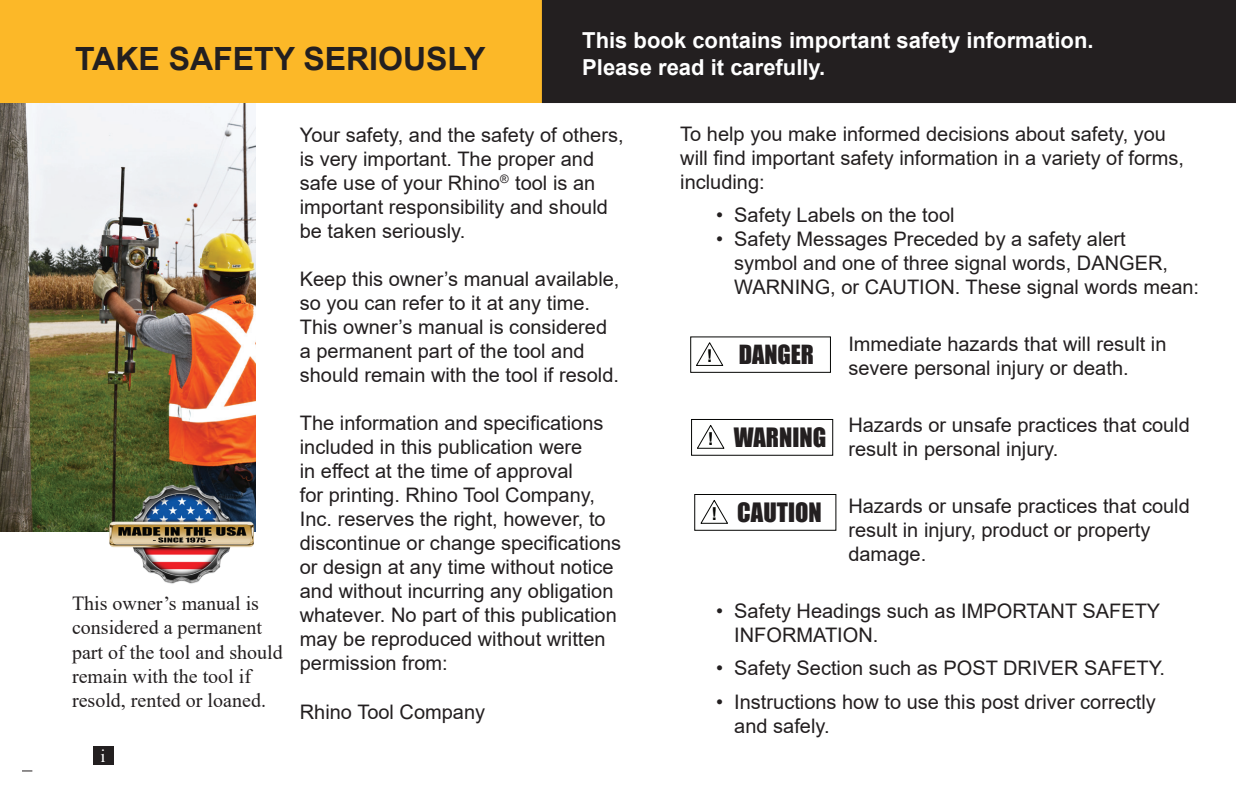
<style>
.page{position:relative;width:1236px;height:788px;background:#fff}
.page>*{position:absolute;margin:0;border:0;box-sizing:border-box;transform-origin:0 0}
.t1{font:700 32px "Arial";color:#231f20}
.t2{font:24.4px "Impact";color:#231f20}
.t3{font:24.2px "Impact";color:#231f20}
.t4{font:700 22px/26.4px "Arial";color:#fff}
.t5{font:20px/24px "Arial";color:#231f20}
.t6{font:20px/24px "Times New Roman";color:#231f20}
.t7{font:18px "Times New Roman";color:#fff}
.s1{font-family:"Arial";font-weight:700;font-size:17.6px;color:#040503}
.s2{font-family:"Arial";font-weight:700;font-size:17.8px;color:#040503}
</style>
<div class="page">
<img style="left:0;top:102px;width:255px;height:429px">
<div style="left:0;top:0;width:543px;height:102px;background:#fcb828"></div>
<div style="left:542px;top:0;width:693px;height:103px;background:#231f20"></div>
<div style="left:93px;top:746px;width:20px;height:18px;background:#231f20"></div>
<svg style="left:696px;top:342px;width:28px;height:24px"></svg>
<div style="left:690px;top:336px;width:140px;height:37px;border:1px solid #040503"></div>
<svg style="left:697px;top:425px;width:28px;height:24px"></svg>
<div style="left:691px;top:419px;width:142px;height:36px;border:1px solid #040503"></div>
<svg style="left:700px;top:500px;width:28px;height:24px"></svg>
<div style="left:694px;top:494px;width:142px;height:36px;border:1px solid #040503"></div>
<img style="left:107px;top:481px;width:149px;height:103px">
<h1 class="t1" style="left:75px;top:36px;width:412px">TAKE SAFETY SERIOUSLY</h1>
<p class="t4" style="left:582px;top:27px;width:512px">This book contains important safety information.<br>Please read it carefully.</p>
<p class="t6" style="left:72px;top:591px;width:212px">This owner’s manual is considered a permanent part of the tool and should remain with the tool if resold, rented or loaned.</p>
<p class="t7" style="left:101px;top:743px;width:7px">i</p>
<p class="t5" style="left:300px;top:123px;width:325px">Your safety, and the safety of others, is very important. The proper and safe use of your Rhino<sup>®</sup> tool is an important responsibility and should be taken seriously.</p>
<p class="t5" style="left:300px;top:267px;width:321px">Keep this owner’s manual available, so you can refer to it at any time.<br>This owner’s manual is considered a permanent part of the tool and should remain with the tool if resold.</p>
<p class="t5" style="left:300px;top:411px;width:323px">The information and specifications included in this publication were<br>in effect at the time of approval<br>for printing. Rhino Tool Company, Inc. reserves the right, however, to discontinue or change specifications or design at any time without notice and without incurring any obligation whatever. No part of this publication may be reproduced without written permission from:</p>
<p class="t5" style="left:300px;top:699px;width:187px">Rhino Tool Company</p>
<p class="t5" style="left:680px;top:122px;width:505px">To help you make informed decisions about safety, you will find important safety information in a variety of forms, including:</p>
<p class="t5" style="left:716px;top:203px;width:240px">• Safety Labels on the tool</p>
<p class="t5" style="left:734px;top:227px;width:466px;text-indent:-18px">• Safety Messages Preceded by a safety alert<br>symbol and one of three signal words, DANGER,<br>WARNING, or CAUTION. These signal words mean:</p>
<p class="t5" style="left:848px;top:332px;width:319px">Immediate hazards that will result in severe personal injury or death.</p>
<p class="t5" style="left:848px;top:413px;width:343px">Hazards or unsafe practices that could result in personal injury.</p>
<p class="t5" style="left:848px;top:494px;width:343px">Hazards or unsafe practices that could result in injury, product or property damage.</p>
<p class="t5" style="left:734px;top:599px;width:427px;text-indent:-18px">• Safety Headings such as IMPORTANT SAFETY<br>INFORMATION.</p>
<p class="t5" style="left:716px;top:656px;width:450px">• Safety Section such as POST DRIVER SAFETY.</p>
<p class="t5" style="left:734px;top:689px;width:423px;text-indent:-18px">• Instructions how to use this post driver correctly and safely.</p>
<p class="t3" style="left:706px;top:192px;width:119px"><span class="s1">!</span> WARNING</p>
<p class="t2" style="left:711px;top:202px;width:120px"><span class="s2">!</span> WARNING</p>
<p class="t3" style="left:706px;top:336px;width:109px"><span class="s1">!</span> DANGER</p>
<p class="t2" style="left:711px;top:348px;width:110px"><span class="s2">!</span> DANGER</p>
<p class="t2" style="left:707px;top:418px;width:120px"><span class="s2">!</span> WARNING</p>
<p class="t3" style="left:707px;top:480px;width:111px"><span class="s1">!</span> CAUTION</p>
<p class="t2" style="left:711px;top:493px;width:112px"><span class="s2">!</span> CAUTION</p>
<p class="t3" style="left:705px;top:624px;width:111px">IMPORTANT</p>
<p class="t2" style="left:709px;top:639px;width:112px">IMPORTANT</p>
<p class="t2" style="left:708px;top:710px;width:112px"><span class="s2">!</span> CAUTION</p>
</div>
